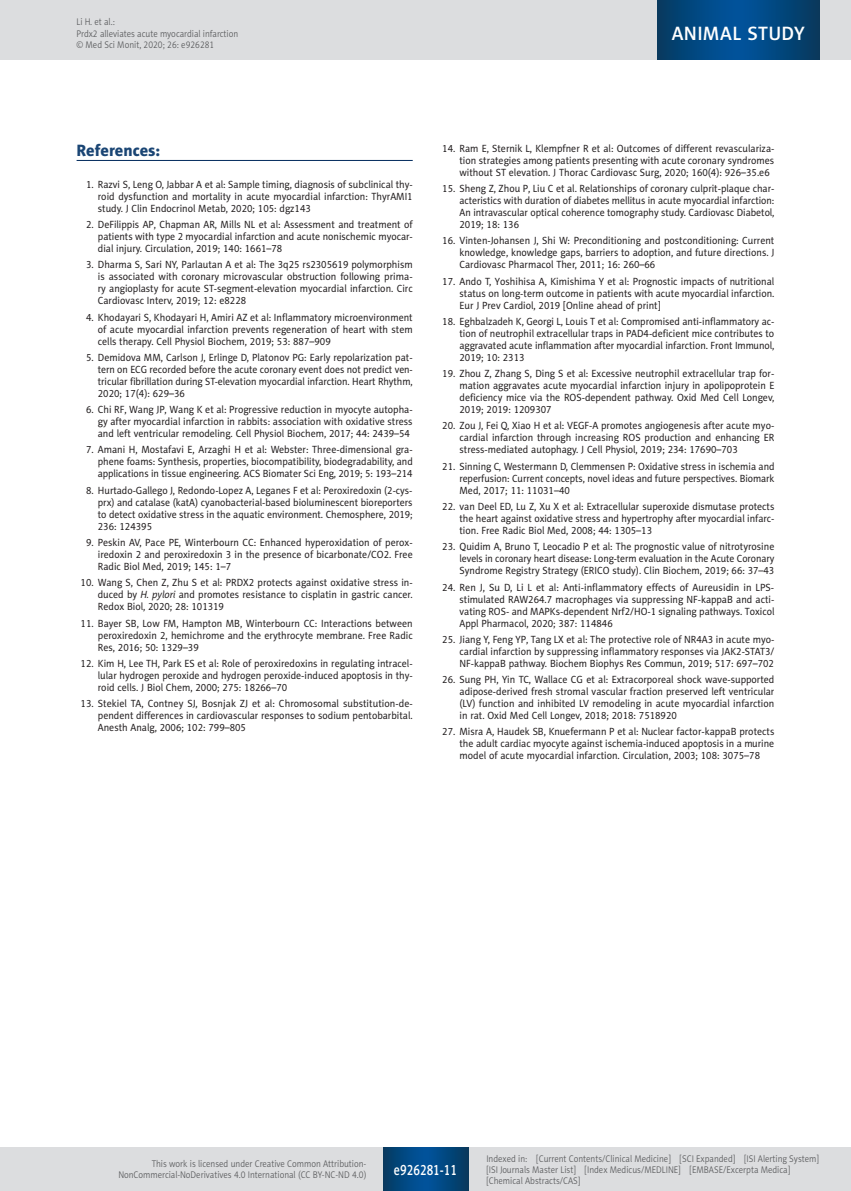
<style>
.page{position:relative;width:851px;height:1191px;background:#fff}
.page>*{position:absolute;margin:0;border:0;box-sizing:border-box;transform-origin:0 0}
.t1{font:19.5px "Naomi Sans EFN Medium";letter-spacing:.015em;color:#fff}
.MSM_Referencje_Tytul{font:16.5px "Naomi Sans EFN Heavy";color:#1a4574}
.t2{font:15px "Naomi Sans EFN Medium";color:#fff;scale:.8 1}
.MSM_Referencje_punkt{font:10.5px/12px "Naomi Sans EFN";color:#231f20;text-align:justify;scale:.95 1}
.MSM_Referencje_punkt-2{font:10.5px/12px "Naomi Sans EFN";color:#231f20;text-align:justify;scale:.96 1}
.MSM_Referencje_punkt-3{font:10.5px/12px "Naomi Sans EFN";color:#231f20;text-align:justify;scale:.94 1}
.t3{font:9.75px/11.2px "Naomi Sans EFN Light";color:#57585a;scale:.9 1}
.s1{font-style:italic}
</style>
<div class="page">
<hr style="left:77px;top:160px;width:335px;height:1px;background:#00295c">
<div style="left:0;top:1148px;width:850px;height:43px;background:#dcdddf"></div>
<svg style="left:383px;top:1147px;width:85px;height:43px;background:#02477e"></svg>
<div style="left:0;top:0;width:850px;height:60px;background:#dcdddf"></div>
<svg style="left:657px;top:0;width:162px;height:60px;background:#02477e"></svg>
<p class="t3" style="left:77px;top:16px;width:181px">Li H. et al.:<br>Prdx2 alleviates acute myocardial infarction © Med Sci Monit, 2020; 26: e926281</p>
<h1 class="t1" style="left:671px;top:22px;width:134px">ANIMAL STUDY</h1>
<p class="MSM_Referencje_Tytul" style="left:77px;top:140px;width:85px">References:</p>
<p class="MSM_Referencje_punkt" style="left:98px;top:178px;width:333px;text-indent:-12px">1. Razvi S, Leng O, Jabbar A et al: Sample timing, diagnosis of subclinical thy&shy;roid dysfunction and mortality in acute myocardial infarction: ThyrAMI1 study. J Clin Endocrinol Metab, 2020; 105: dgz143</p>
<p class="MSM_Referencje_punkt" style="left:98px;top:219px;width:333px;text-indent:-12px">2. DeFilippis AP, Chapman AR, Mills NL et al: Assessment and treatment of patients with type 2 myocardial infarction and acute nonischemic myocar&shy;dial injury. Circulation, 2019; 140: 1661–78</p>
<p class="MSM_Referencje_punkt" style="left:98px;top:259px;width:333px;text-indent:-12px">3. Dharma S, Sari NY, Parlautan A et al: The 3q25 rs2305619 polymorphism is associated with coronary microvascular obstruction following prima&shy;ry angioplasty for acute ST-segment-elevation myocardial infarction. Circ Cardiovasc Interv, 2019; 12: e8228</p>
<p class="MSM_Referencje_punkt" style="left:98px;top:311px;width:333px;text-indent:-12px">4. Khodayari S, Khodayari H, Amiri AZ et al: Inflammatory microenvironment of acute myocardial infarction prevents regeneration of heart with stem cells therapy. Cell Physiol Biochem, 2019; 53: 887–909</p>
<p class="MSM_Referencje_punkt" style="left:98px;top:351px;width:333px;text-indent:-12px">5. Demidova MM, Carlson J, Erlinge D, Platonov PG: Early repolarization pat&shy;tern on ECG recorded before the acute coronary event does not predict ven&shy;tricular fibrillation during ST-elevation myocardial infarction. Heart Rhythm, 2020; 17(4): 629–36</p>
<p class="MSM_Referencje_punkt" style="left:98px;top:404px;width:333px;text-indent:-12px">6. Chi RF, Wang JP, Wang K et al: Progressive reduction in myocyte autopha&shy;gy after myocardial infarction in rabbits: association with oxidative stress and left ventricular remodeling. Cell Physiol Biochem, 2017; 44: 2439–54</p>
<p class="MSM_Referencje_punkt" style="left:98px;top:444px;width:333px;text-indent:-12px">7. Amani H, Mostafavi E, Arzaghi H et al: Webster: Three-dimensional gra&shy;phene foams: Synthesis, properties, biocompatibility, biodegradability, and applications in tissue engineering. ACS Biomater Sci Eng, 2019; 5: 193–214</p>
<p class="MSM_Referencje_punkt" style="left:98px;top:484px;width:333px;text-indent:-12px">8. Hurtado-Gallego J, Redondo-Lopez A, Leganes F et al: Peroxiredoxin (2-cys&shy;prx) and catalase (katA) cyanobacterial-based bioluminescent bioreporters to detect oxidative stress in the aquatic environment. Chemosphere, 2019; 236: 124395</p>
<p class="MSM_Referencje_punkt" style="left:98px;top:536px;width:333px;text-indent:-12px">9. Peskin AV, Pace PE, Winterbourn CC: Enhanced hyperoxidation of perox&shy;iredoxin 2 and peroxiredoxin 3 in the presence of bicarbonate/CO2. Free Radic Biol Med, 2019; 145: 1–7</p>
<p class="MSM_Referencje_punkt" style="left:98px;top:577px;width:333px;text-indent:-17px">10. Wang S, Chen Z, Zhu S et al: PRDX2 protects against oxidative stress in&shy;duced by <span class="s1">H. pylori</span> and promotes resistance to cisplatin in gastric cancer.<br>Redox Biol, 2020; 28: 101319</p>
<p class="MSM_Referencje_punkt" style="left:98px;top:617px;width:333px;text-indent:-17px">11. Bayer SB, Low FM, Hampton MB, Winterbourn CC: Interactions between peroxiredoxin 2, hemichrome and the erythrocyte membrane. Free Radic Res, 2016; 50: 1329–39</p>
<p class="MSM_Referencje_punkt" style="left:98px;top:657px;width:333px;text-indent:-17px">12. Kim H, Lee TH, Park ES et al: Role of peroxiredoxins in regulating intracel&shy;lular hydrogen peroxide and hydrogen peroxide-induced apoptosis in thy&shy;roid cells. J Biol Chem, 2000; 275: 18266–70</p>
<p class="MSM_Referencje_punkt-2" style="left:98px;top:697px;width:329px;text-indent:-17px">13. Stekiel TA, Contney SJ, Bosnjak ZJ et al: Chromosomal substitution-de&shy;pendent differences in cardiovascular responses to sodium pentobarbital.<br>Anesth Analg, 2006; 102: 799–805</p>
<p class="MSM_Referencje_punkt" style="left:459px;top:142px;width:333px;text-indent:-17px">14. Ram E, Sternik L, Klempfner R et al: Outcomes of different revasculariza&shy;tion strategies among patients presenting with acute coronary syndromes without ST elevation. J Thorac Cardiovasc Surg, 2020; 160(4): 926–35.e6</p>
<p class="MSM_Referencje_punkt" style="left:459px;top:183px;width:333px;text-indent:-17px">15. Sheng Z, Zhou P, Liu C et al. Relationships of coronary culprit-plaque char&shy;acteristics with duration of diabetes mellitus in acute myocardial infarction:<br>An intravascular optical coherence tomography study. Cardiovasc Diabetol, 2019; 18: 136</p>
<p class="MSM_Referencje_punkt" style="left:459px;top:235px;width:333px;text-indent:-17px">16. Vinten-Johansen J, Shi W: Preconditioning and postconditioning: Current knowledge, knowledge gaps, barriers to adoption, and future directions. J Cardiovasc Pharmacol Ther, 2011; 16: 260–66</p>
<p class="MSM_Referencje_punkt" style="left:459px;top:275px;width:333px;text-indent:-17px">17. Ando T, Yoshihisa A, Kimishima Y et al: Prognostic impacts of nutritional status on long-term outcome in patients with acute myocardial infarction.<br>Eur J Prev Cardiol, 2019 [Online ahead of print]</p>
<p class="MSM_Referencje_punkt-3" style="left:459px;top:315px;width:336px;text-indent:-17px">18. Eghbalzadeh K, Georgi L, Louis T et al: Compromised anti-inflammatory ac&shy;tion of neutrophil extracellular traps in PAD4-deficient mice contributes to aggravated acute inflammation after myocardial infarction. Front Immunol, 2019; 10: 2313</p>
<p class="MSM_Referencje_punkt" style="left:459px;top:368px;width:333px;text-indent:-17px">19. Zhou Z, Zhang S, Ding S et al: Excessive neutrophil extracellular trap for&shy;mation aggravates acute myocardial infarction injury in apolipoprotein E deficiency mice via the ROS-dependent pathway. Oxid Med Cell Longev, 2019; 2019: 1209307</p>
<p class="MSM_Referencje_punkt" style="left:459px;top:420px;width:333px;text-indent:-17px">20. Zou J, Fei Q, Xiao H et al: VEGF-A promotes angiogenesis after acute myo&shy;cardial infarction through increasing ROS production and enhancing ER stress-mediated autophagy. J Cell Physiol, 2019; 234: 17690–703</p>
<p class="MSM_Referencje_punkt-3" style="left:459px;top:460px;width:336px;text-indent:-17px">21. Sinning C, Westermann D, Clemmensen P: Oxidative stress in ischemia and reperfusion: Current concepts, novel ideas and future perspectives. Biomark Med, 2017; 11: 11031–40</p>
<p class="MSM_Referencje_punkt" style="left:459px;top:500px;width:333px;text-indent:-17px">22. van Deel ED, Lu Z, Xu X et al: Extracellular superoxide dismutase protects the heart against oxidative stress and hypertrophy after myocardial infarc&shy;tion. Free Radic Biol Med, 2008; 44: 1305–13</p>
<p class="MSM_Referencje_punkt" style="left:459px;top:541px;width:333px;text-indent:-17px">23. Quidim A, Bruno T, Leocadio P et al: The prognostic value of nitrotyrosine levels in coronary heart disease: Long-term evaluation in the Acute Coronary Syndrome Registry Strategy (ERICO study). Clin Biochem, 2019; 66: 37–43</p>
<p class="MSM_Referencje_punkt-2" style="left:459px;top:581px;width:329px;text-indent:-17px">24. Ren J, Su D, Li L et al: Anti-inflammatory effects of Aureusidin in LPS&shy;stimulated RAW264.7 macrophages via suppressing NF-kappaB and acti&shy;vating ROS- and MAPKs-dependent Nrf2/HO-1 signaling pathways. Toxicol Appl Pharmacol, 2020; 387: 114846</p>
<p class="MSM_Referencje_punkt" style="left:459px;top:633px;width:333px;text-indent:-17px">25. Jiang Y, Feng YP, Tang LX et al: The protective role of NR4A3 in acute myo&shy;cardial infarction by suppressing inflammatory responses via JAK2-STAT3/ NF-kappaB pathway. Biochem Biophys Res Commun, 2019; 517: 697–702</p>
<p class="MSM_Referencje_punkt" style="left:459px;top:673px;width:333px;text-indent:-17px">26. Sung PH, Yin TC, Wallace CG et al: Extracorporeal shock wave-supported adipose-derived fresh stromal vascular fraction preserved left ventricular (LV) function and inhibited LV remodeling in acute myocardial infarction in rat. Oxid Med Cell Longev, 2018; 2018: 7518920</p>
<p class="MSM_Referencje_punkt" style="left:459px;top:726px;width:333px;text-indent:-17px">27. Misra A, Haudek SB, Knuefermann P et al: Nuclear factor-kappaB protects the adult cardiac myocyte against ischemia-induced apoptosis in a murine model of acute myocardial infarction. Circulation, 2003; 108: 3075–78</p>
<p class="t3" style="left:118px;top:1158px;width:277px;text-align:right">This work is licensed under Creative Common Attribution-<br>NonCommercial-NoDerivatives 4.0 International (CC BY-NC-ND 4.0)</p>
<h3 class="t2" style="left:394px;top:1160px;width:81px">e926281-11</h3>
<p class="t3" style="left:486px;top:1152px;width:371px">Indexed in: [Current Contents/Clinical Medicine] [SCI Expanded] [ISI Alerting System] [ISI Journals Master List] [Index Medicus/MEDLINE] [EMBASE/Excerpta Medica] [Chemical Abstracts/CAS]</p>
</div>
